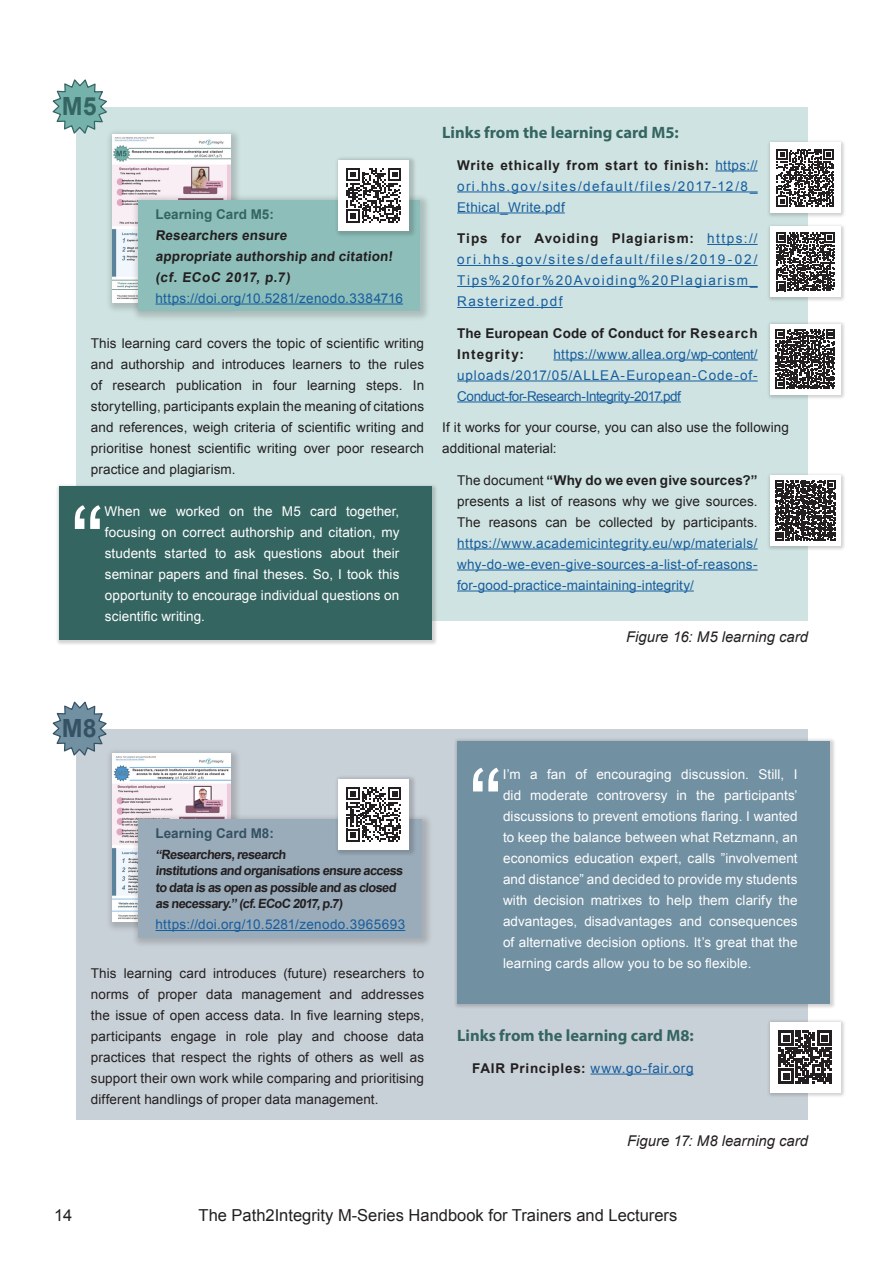
<style>
.page{position:relative;width:893px;height:1263px;background:#fff}
.page>*{position:absolute;margin:0;border:0;box-sizing:border-box;transform-origin:0 0}
.t1{font:101.55px "Arial";color:#fff}
.t2{font:700 25.05px "Arial";color:#356561}
.t3{font:700 25.05px "Arial";color:#355264}
.t4{font:16.5px "Arial";color:#231f20}
.t5{font:700 16.5px "Myriad Pro";color:#356561}
.References_TOC{font:italic 14.85px "Arial";letter-spacing:.005em;color:#231f20}
.Main_text{font:13.5px/21px "Arial";letter-spacing:.005em;color:#231f20;text-align:justify}
.t6{font:13.5px/21px "Arial";letter-spacing:.005em;color:#fff;text-align:justify}
.numbered_list{font:13.5px/21px "Arial";letter-spacing:.025em;color:#175d9e;text-align:justify}
.numbered_list-2{font:700 13.5px/21px "Arial";letter-spacing:.05em;color:#231f20}
.numbered_list-3{font:700 13.5px/21px "Arial";letter-spacing:.02em;color:#231f20}
.numbered_list-4{font:700 13.5px "Arial";color:#356561}
.numbered_list-5{font:700 13.5px "Arial";color:#355264}
.numbered_list-6{font:700 12.75px/16.5px "Arial";color:#231f20}
.s1{font-weight:700;color:#231f20}
.s2{font-weight:700}
.s3{font-weight:400;color:#175d9e}
</style>
<div class="page">
<div style="left:76px;top:107px;width:732px;height:513px;background:#cfe4e2"></div>
<div style="left:105px;top:128px;width:137px;height:186px;background:#231f20;opacity:.2"></div>
<img style="left:112px;top:135px;width:119px;height:168px">
<div style="left:132px;top:194px;width:299px;height:128px;background:#231f20;opacity:.2"></div>
<div style="left:138px;top:200px;width:282px;height:111px;background:#8dbeba"></div>
<hr style="left:155px;top:304px;width:248px;height:1px;background:#175d9e">
<svg style="left:53px;top:79px;width:54px;height:55px"></svg>
<div style="left:55px;top:483px;width:383px;height:163px;background:#231f20;opacity:.2"></div>
<div style="left:59px;top:487px;width:373px;height:153px;background:#356561"></div>
<hr style="left:715px;top:170px;width:43px;height:1px;background:#175d9e">
<hr style="left:457px;top:191px;width:301px;height:1px;background:#175d9e">
<hr style="left:457px;top:212px;width:108px;height:1px;background:#175d9e">
<hr style="left:707px;top:244px;width:51px;height:1px;background:#175d9e">
<hr style="left:457px;top:265px;width:301px;height:1px;background:#175d9e">
<hr style="left:457px;top:286px;width:301px;height:1px;background:#175d9e">
<hr style="left:457px;top:307px;width:106px;height:1px;background:#175d9e">
<hr style="left:553px;top:359px;width:205px;height:1px;background:#175d9e">
<hr style="left:457px;top:380px;width:301px;height:1px;background:#175d9e">
<hr style="left:457px;top:401px;width:224px;height:1px;background:#175d9e">
<hr style="left:457px;top:548px;width:301px;height:1px;background:#175d9e">
<hr style="left:457px;top:569px;width:301px;height:1px;background:#175d9e">
<hr style="left:457px;top:590px;width:237px;height:1px;background:#175d9e">
<div style="left:767px;top:223px;width:79px;height:80px;background:#231f20;opacity:.2"></div>
<div style="left:770px;top:227px;width:70px;height:70px;background:#fff"></div>
<svg style="left:776px;top:232px;width:59px;height:59px"></svg>
<div style="left:767px;top:321px;width:79px;height:79px;background:#231f20;opacity:.2"></div>
<div style="left:770px;top:324px;width:70px;height:70px;background:#fff"></div>
<svg style="left:776px;top:330px;width:59px;height:59px"></svg>
<div style="left:767px;top:139px;width:79px;height:80px;background:#231f20;opacity:.2"></div>
<div style="left:770px;top:143px;width:70px;height:70px;background:#fff"></div>
<svg style="left:777px;top:149px;width:57px;height:58px"></svg>
<div style="left:767px;top:472px;width:79px;height:79px;background:#231f20;opacity:.2"></div>
<div style="left:770px;top:476px;width:70px;height:70px;background:#fff"></div>
<svg style="left:775px;top:480px;width:60px;height:61px"></svg>
<div style="left:334px;top:155px;width:83px;height:83px;background:#231f20;opacity:.2"></div>
<div style="left:339px;top:160px;width:70px;height:70px;background:#fff"></div>
<svg style="left:346px;top:168px;width:55px;height:55px"></svg>
<div style="left:76px;top:729px;width:732px;height:390px;background:#c9d1d8"></div>
<div style="left:454px;top:738px;width:382px;height:271px;background:#231f20;opacity:.2"></div>
<div style="left:457px;top:741px;width:373px;height:263px;background:#7190a2"></div>
<hr style="left:590px;top:1073px;width:104px;height:1px;background:#175d9e">
<div style="left:767px;top:1018px;width:79px;height:80px;background:#231f20;opacity:.2"></div>
<div style="left:770px;top:1022px;width:70px;height:70px;background:#fff"></div>
<svg style="left:779px;top:1030px;width:53px;height:54px"></svg>
<div style="left:105px;top:747px;width:137px;height:186px;background:#231f20;opacity:.2"></div>
<img style="left:112px;top:754px;width:119px;height:168px">
<div style="left:132px;top:813px;width:301px;height:135px;background:#231f20;opacity:.2"></div>
<div style="left:138px;top:819px;width:284px;height:118px;background:#9aacba"></div>
<hr style="left:155px;top:930px;width:250px;height:1px;background:#175d9e">
<div style="left:334px;top:775px;width:83px;height:82px;background:#231f20;opacity:.2"></div>
<div style="left:339px;top:779px;width:70px;height:70px;background:#fff"></div>
<svg style="left:346px;top:787px;width:55px;height:55px"></svg>
<svg style="left:53px;top:701px;width:54px;height:55px"></svg>
<p class="t2" style="left:62px;top:90px;width:36px">M5</p>
<p class="numbered_list-4" style="left:155px;top:205px;width:120px">Learning Card M5:</p>
<p class="numbered_list-2" style="left:155px;top:225px;width:240px">Researchers ensure<br>appropriate authorship and citation!</p>
<p class="numbered_list-2" style="left:155px;top:267px;width:138px">(cf. ECoC 2017, p.7)</p>
<p class="numbered_list" style="left:155px;top:287px;width:249px">https://doi.org/10.5281/zenodo.3384716</p>
<p class="Main_text" style="left:91px;top:333px;width:335px">This learning card covers the topic of scientific writing and authorship and introduces learners to the rules of research publication in four learning steps. In storytelling, participants explain the meaning of citations and references, weigh criteria of scientific writing and prioritise honest scientific writing over poor research practice and plagiarism.</p>
<h1 class="t1" style="left:71px;top:477px;width:35px">“</h1>
<p class="t6" style="left:105px;top:501px;width:296px">When we worked on the M5 card together, focusing on correct authorship and citation, my students started to ask questions about their seminar papers and final theses. So, I took this opportunity to encourage individual questions on scientific writing.</p>
<p class="t5" style="left:442px;top:122px;width:238px">Links from the learning card M5:</p>
<p class="numbered_list" style="left:457px;top:154px;width:302px"><span class="s1">Write ethically from start to finish:</span> https:// ori.hhs.gov/sites/default/files/2017-12/8_ Ethical_Write.pdf</p>
<p class="numbered_list" style="left:457px;top:228px;width:302px"><span class="s1">Tips for Avoiding Plagiarism:</span> https:// ori.hhs.gov/sites/default/files/2019-02/ Tips%20for%20Avoiding%20Plagiarism_ Rasterized.pdf</p>
<p class="numbered_list-3" style="left:457px;top:323px;width:302px">The European Code of Conduct for Research<br>Integrity:</p>
<p class="numbered_list" style="left:457px;top:343px;width:302px;text-indent:96px">https://www.allea.org/wp-content/ uploads/2017/05/ALLEA-European-Code-of-Conduct-for-Research-Integrity-2017.pdf</p>
<p class="Main_text" style="left:442px;top:417px;width:348px">If it works for your course, you can also use the following additional material:</p>
<p class="Main_text" style="left:457px;top:469px;width:302px">The document <span class="s2">“Why do we even give sources?” </span>presents a list of reasons why we give sources.<br>The reasons can be collected by participants.</p>
<p class="numbered_list" style="left:457px;top:532px;width:302px">https://www.academicintegrity.eu/wp/materials/ why-do-we-even-give-sources-a-list-of-reasons&shy;for-good-practice-maintaining-integrity/</p>
<p class="References_TOC" style="left:626px;top:627px;width:183px">Figure 16: M5 learning card</p>
<p class="t3" style="left:62px;top:712px;width:36px">M8</p>
<p class="numbered_list-5" style="left:155px;top:824px;width:120px">Learning Card M8:</p>
<p class="numbered_list-6" style="left:155px;top:846px;width:251px">“Researchers,research<br>institutions and organisations ensure access to data is as open as possible and as closed as necessary.” (cf.ECoC 2017,p.7)</p>
<p class="numbered_list" style="left:155px;top:914px;width:251px">https://doi.org/10.5281/zenodo.3965693</p>
<p class="Main_text" style="left:91px;top:963px;width:335px">This learning card introduces (future) researchers to norms of proper data management and addresses the issue of open access data. In five learning steps, participants engage in role play and choose data practices that respect the rights of others as well as support their own work while comparing and prioritising different handlings of proper data management.</p>
<h1 class="t1" style="left:469px;top:739px;width:35px">“</h1>
<p class="t6" style="left:503px;top:763px;width:296px">I’m a fan of encouraging discussion. Still, I did moderate controversy in the participants’ discussions to prevent emotions flaring. I wanted to keep the balance between what Retzmann, an economics education expert, calls ”involvement and distance” and decided to provide my students with decision matrixes to help them clarify the advantages, disadvantages and consequences of alternative decision options. It’s great that the learning cards allow you to be so flexible.</p>
<p class="t5" style="left:457px;top:1025px;width:238px">Links from the learning card M8:</p>
<p class="numbered_list-2" style="left:472px;top:1058px;width:223px">FAIR Principles: <span class="s3">www.go-fair.org</span></p>
<p class="References_TOC" style="left:627px;top:1131px;width:183px">Figure 17: M8 learning card</p>
<p class="t4" style="left:54px;top:1204px;width:20px">14</p>
<p class="t4" style="left:199px;top:1204px;width:480px">The Path2Integrity M-Series Handbook for Trainers and Lecturers</p>
</div>
